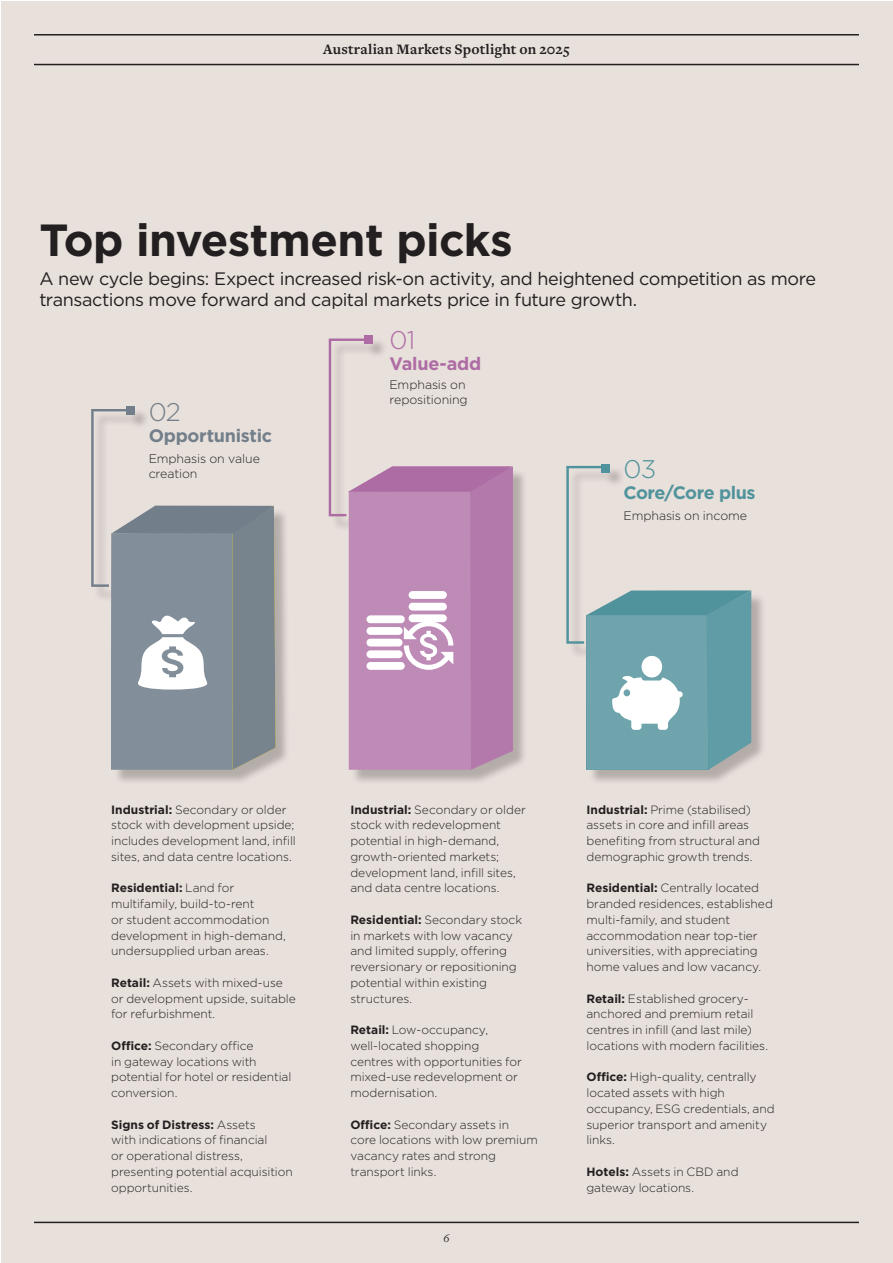
<style>
.page{position:relative;width:893px;height:1263px;background:#fff}
.page>*{position:absolute;margin:0;border:0;box-sizing:border-box;transform-origin:0 0}
.Spotlight_Headline_Gotham_Bold_30pt{font:700 45px "Gotham";letter-spacing:-.015em;color:#231f20}
.Spotlight_Standfirst{font:300 25.5px "Gotham";color:#ae6ca4}
.Spotlight_Standfirst-2{font:300 25.5px "Gotham";color:#727f8a}
.Spotlight_Standfirst-3{font:300 25.5px "Gotham";color:#51939c}
.Spotlight_Standfirst-4{font:18px/21px "Gotham";letter-spacing:-.025em;color:#231f20}
.Spotlight_Standfirst-5{font:700 18px "Gotham";letter-spacing:-.015em;color:#727f8a}
.Spotlight_Standfirst-6{font:700 18px "Gotham";letter-spacing:-.025em;color:#51939c}
.Spotlight_Standfirst-7{font:700 18px "Gotham";letter-spacing:-.015em;color:#ae6ca4}
.t1{font:700 15px "Freight Text Pro";letter-spacing:.01em;color:#231f20}
.Spotlight_Standfirst-8{font:300 12.3px/15px "Gotham";letter-spacing:-.01em;color:#231f20}
.Spotlight_Body_Freight_1st{font:300 12px/15.8px "Gotham";letter-spacing:-.005em;color:#231f20}
.t2{font:italic 12px "Freight Text Pro";color:#231f20}
.s1{font-weight:700}
</style>
<div class="page">
<div style="left:1px;top:1px;width:892px;height:1262px;background:#e8e0db"></div>
<div style="left:93px;top:337px;width:674px;height:448px;background:#231f20;opacity:.27"></div>
<div style="left:364px;top:335px;width:9px;height:9px;background:#ae6ca4"></div>
<div style="left:126px;top:406px;width:9px;height:9px;background:#727f8a"></div>
<div style="left:601px;top:464px;width:9px;height:9px;background:#51939c"></div>
<svg style="left:91px;top:409px;width:185px;height:361px"></svg>
<svg style="left:566px;top:466px;width:185px;height:304px"></svg>
<svg style="left:329px;top:338px;width:184px;height:432px"></svg>
<hr style="left:34px;top:1222px;width:825px;height:1px;background:#231f20">
<hr style="left:34px;top:64px;width:825px;height:1px;background:#231f20">
<hr style="left:34px;top:34px;width:825px;height:2px;background:#231f20">
<p class="t1" style="left:323px;top:39px;width:248px">Australian Markets Spotlight on 2025</p>
<p class="Spotlight_Headline_Gotham_Bold_30pt" style="left:39px;top:210px;width:475px">Top investment picks</p>
<p class="Spotlight_Standfirst-4" style="left:39px;top:268px;width:778px">A new cycle begins: Expect increased risk-on activity, and heightened competition as more transactions move forward and capital markets price in future growth.</p>
<p class="Spotlight_Standfirst-2" style="left:149px;top:396px;width:34px">02</p>
<p class="Spotlight_Standfirst-5" style="left:149px;top:424px;width:125px">Opportunistic</p>
<p class="Spotlight_Standfirst-8" style="left:149px;top:451px;width:113px">Emphasis on value creation</p>
<p class="Spotlight_Standfirst" style="left:389px;top:324px;width:27px">01</p>
<p class="Spotlight_Standfirst-7" style="left:389px;top:351px;width:93px">Value-add</p>
<p class="Spotlight_Standfirst-8" style="left:389px;top:377px;width:80px">Emphasis on repositioning</p>
<p class="Spotlight_Standfirst-3" style="left:623px;top:453px;width:34px">03</p>
<p class="Spotlight_Standfirst-6" style="left:623px;top:481px;width:134px">Core/Core plus</p>
<p class="Spotlight_Standfirst-8" style="left:623px;top:508px;width:125px">Emphasis on income</p>
<p class="Spotlight_Body_Freight_1st" style="left:111px;top:801px;width:186px"><span class="s1">Industrial:</span> Secondary or older stock with development upside; includes development land, infill sites, and data centre locations.</p>
<p class="Spotlight_Body_Freight_1st" style="left:111px;top:880px;width:176px"><span class="s1">Residential:</span> Land for multifamily, build-to-rent<br>or student accommodation development in high-demand, undersupplied urban areas.</p>
<p class="Spotlight_Body_Freight_1st" style="left:111px;top:974px;width:186px"><span class="s1">Retail:</span> Assets with mixed-use or development upside, suitable for refurbishment.</p>
<p class="Spotlight_Body_Freight_1st" style="left:111px;top:1037px;width:182px"><span class="s1">Office:</span> Secondary office<br>in gateway locations with potential for hotel or residential conversion.</p>
<p class="Spotlight_Body_Freight_1st" style="left:111px;top:1116px;width:183px"><span class="s1">Signs of Distress:</span> Assets<br>with indications of financial<br>or operational distress, presenting potential acquisition opportunities.</p>
<p class="Spotlight_Body_Freight_1st" style="left:350px;top:801px;width:177px"><span class="s1">Industrial:</span> Secondary or older stock with redevelopment potential in high-demand, growth-oriented markets; development land, infill sites, and data centre locations.</p>
<p class="Spotlight_Body_Freight_1st" style="left:350px;top:911px;width:173px"><span class="s1">Residential:</span> Secondary stock in markets with low vacancy and limited supply, offering reversionary or repositioning potential within existing structures.</p>
<p class="Spotlight_Body_Freight_1st" style="left:350px;top:1022px;width:173px"><span class="s1">Retail:</span> Low-occupancy, well-located shopping centres with opportunities for mixed-use redevelopment or modernisation.</p>
<p class="Spotlight_Body_Freight_1st" style="left:350px;top:1116px;width:189px"><span class="s1">Office:</span> Secondary assets in core locations with low premium vacancy rates and strong transport links.</p>
<p class="t2" style="left:443px;top:1230px;width:8px">6</p>
<p class="Spotlight_Body_Freight_1st" style="left:586px;top:801px;width:175px"><span class="s1">Industrial:</span> Prime (stabilised) assets in core and infill areas benefiting from structural and demographic growth trends.</p>
<p class="Spotlight_Body_Freight_1st" style="left:586px;top:880px;width:188px"><span class="s1">Residential:</span> Centrally located branded residences, established multi-family, and student accommodation near top-tier universities, with appreciating home values and low vacancy.</p>
<p class="Spotlight_Body_Freight_1st" style="left:586px;top:990px;width:183px"><span class="s1">Retail:</span> Established grocery&shy;anchored and premium retail centres in infill (and last mile) locations with modern facilities.</p>
<p class="Spotlight_Body_Freight_1st" style="left:586px;top:1069px;width:190px"><span class="s1">Office:</span> High-quality, centrally located assets with high occupancy, ESG credentials, and superior transport and amenity links.</p>
<p class="Spotlight_Body_Freight_1st" style="left:586px;top:1163px;width:154px"><span class="s1">Hotels:</span> Assets in CBD and gateway locations.</p>
</div>
